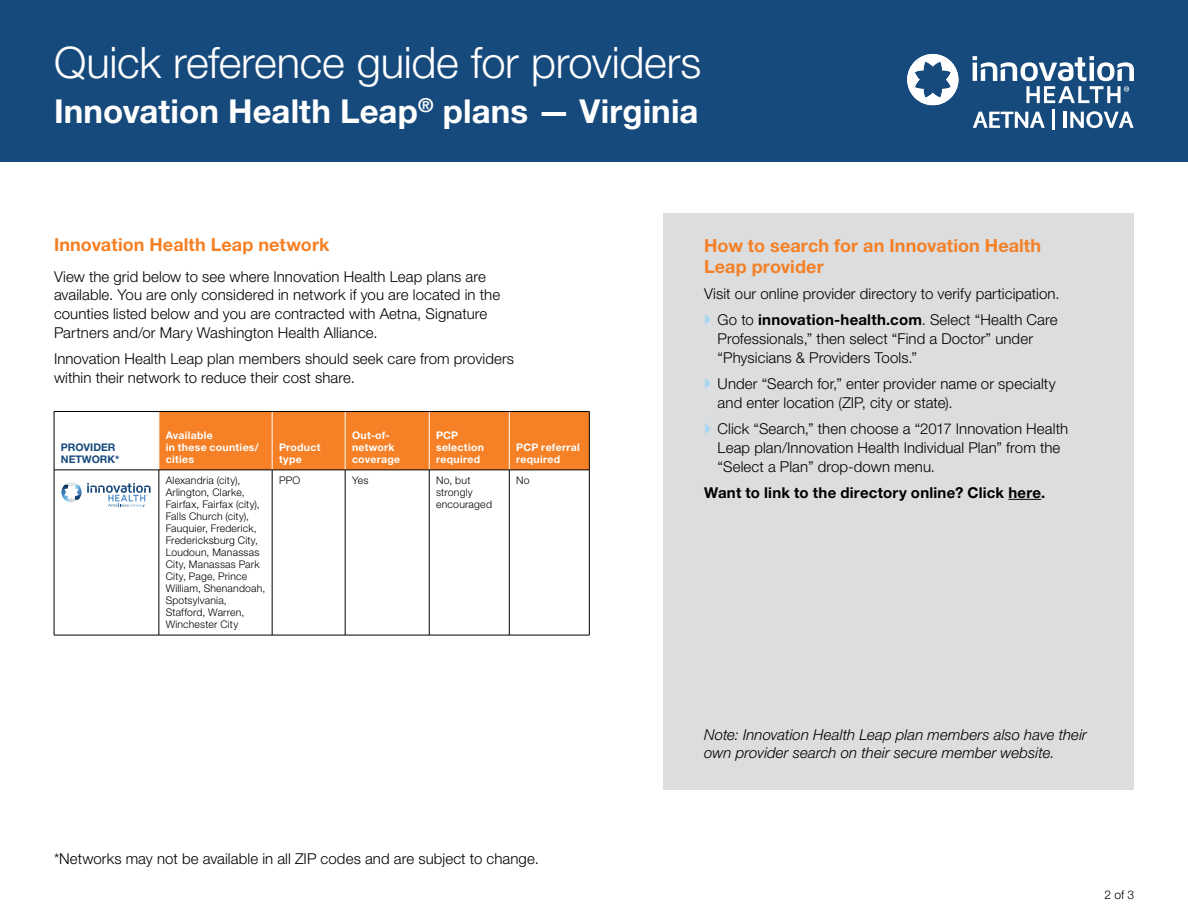
<style>
.page{position:relative;width:1188px;height:918px;background:#fff}
.page>*{position:absolute;margin:0;border:0;box-sizing:border-box;transform-origin:0 0}
.t1{font:300 43.5px "Helvetica Neue LT Std";letter-spacing:-.005em;color:#fff}
.t2{font:700 33px "Helvetica Neue LT Std";letter-spacing:.005em;color:#fff}
.t3{font:700 18px/21px "Helvetica Neue LT Std";letter-spacing:.005em;color:#f58025}
.t4{font:300 15px/18.8px "Helvetica Neue LT Std";letter-spacing:.005em;color:#000}
.t5{font:italic 300 15px/18.8px "Helvetica Neue LT Std";letter-spacing:.005em;color:#000}
.t6{font:700 15px "Helvetica Neue LT Std";letter-spacing:.015em;color:#000}
.t7{font:300 12px "Helvetica Neue LT Std";color:#000}
.t8{font:300 10.5px/12px "Helvetica Neue LT Std";letter-spacing:.02em;color:#000}
.t9{font:700 10.5px/12px "Helvetica Neue LT Std";letter-spacing:.03em;color:#fff}
.t10{font:700 10.5px/12px "Helvetica Neue LT Std";color:#174a7c}
.s1{font-weight:700}
</style>
<div class="page">
<div style="left:663px;top:213px;width:471px;height:576px;background:#dcddde"></div>
<div style="left:0;top:0;width:1188px;height:162px;background:#174a7c"></div>
<svg style="left:907px;top:54px;width:51px;height:51px"></svg>
<svg style="left:973px;top:112px;width:72px;height:16px"></svg>
<hr style="left:1053px;top:110px;width:2px;height:20px;background:#fff">
<hr style="left:1064px;top:112px;width:3px;height:16px;background:#fff">
<svg style="left:1070px;top:111px;width:64px;height:17px"></svg>
<svg style="left:973px;top:56px;width:161px;height:47px"></svg>
<hr style="left:1008px;top:499px;width:33px;height:1px;background:#000">
<svg style="left:55px;top:412px;width:534px;height:223px"></svg>
<div style="left:160px;top:412px;width:429px;height:58px;background:#f58025"></div>
<hr style="left:54px;top:470px;width:1px;height:165px;background:#000">
<hr style="left:159px;top:470px;width:1px;height:165px;background:#000">
<hr style="left:272px;top:470px;width:1px;height:165px;background:#000">
<hr style="left:345px;top:470px;width:1px;height:165px;background:#000">
<hr style="left:429px;top:470px;width:1px;height:165px;background:#000">
<hr style="left:509px;top:470px;width:1px;height:165px;background:#000">
<hr style="left:589px;top:470px;width:1px;height:165px;background:#000">
<hr style="left:159px;top:412px;width:1px;height:58px;background:#fff">
<hr style="left:345px;top:412px;width:1px;height:58px;background:#fff">
<hr style="left:429px;top:412px;width:1px;height:58px;background:#fff">
<hr style="left:509px;top:412px;width:1px;height:58px;background:#fff">
<hr style="left:272px;top:412px;width:1px;height:58px;background:#fff">
<hr style="left:54px;top:411px;width:105px;height:1px;background:#000">
<hr style="left:54px;top:412px;width:1px;height:58px;background:#000">
<hr style="left:159px;top:411px;width:113px;height:1px;background:#000">
<hr style="left:272px;top:411px;width:73px;height:1px;background:#000">
<hr style="left:345px;top:411px;width:84px;height:1px;background:#000">
<hr style="left:429px;top:411px;width:80px;height:1px;background:#000">
<hr style="left:509px;top:411px;width:80px;height:1px;background:#000">
<hr style="left:589px;top:412px;width:1px;height:58px;background:#000">
<hr style="left:54px;top:470px;width:105px;height:1px;background:#000">
<hr style="left:159px;top:470px;width:113px;height:1px;background:#000">
<hr style="left:272px;top:470px;width:73px;height:1px;background:#000">
<hr style="left:345px;top:470px;width:84px;height:1px;background:#000">
<hr style="left:429px;top:470px;width:80px;height:1px;background:#000">
<hr style="left:509px;top:470px;width:80px;height:1px;background:#000">
<hr style="left:54px;top:635px;width:105px;height:1px;background:#000">
<hr style="left:159px;top:635px;width:113px;height:1px;background:#000">
<hr style="left:272px;top:635px;width:73px;height:1px;background:#000">
<hr style="left:345px;top:635px;width:84px;height:1px;background:#000">
<hr style="left:429px;top:635px;width:80px;height:1px;background:#000">
<hr style="left:509px;top:635px;width:80px;height:1px;background:#000">
<svg style="left:61px;top:482px;width:90px;height:25px"></svg>
<svg style="left:705px;top:314px;width:6px;height:11px"></svg>
<svg style="left:705px;top:378px;width:6px;height:11px"></svg>
<svg style="left:705px;top:423px;width:6px;height:11px"></svg>
<h1 class="t1" style="left:54px;top:36px;width:649px">Quick reference guide for providers</h1>
<h2 class="t2" style="left:54px;top:91px;width:646px">Innovation Health Leap<sup>®</sup> plans — Virginia</h2>
<p class="t3" style="left:54px;top:233px;width:277px">Innovation Health Leap network</p>
<p class="t4" style="left:54px;top:267px;width:448px">View the grid below to see where Innovation Health Leap plans are available. You are only considered in network if you are located in the counties listed below and you are contracted with Aetna, Signature Partners and/or Mary Washington Health Alliance.</p>
<p class="t4" style="left:54px;top:349px;width:462px">Innovation Health Leap plan members should seek care from providers within their network to reduce their cost share.</p>
<p class="t10" style="left:61px;top:441px;width:60px">PROVIDER<br>NETWORK*</p>
<p class="t9" style="left:166px;top:429px;width:95px">Available<br>in these counties/ cities</p>
<p class="t9" style="left:279px;top:441px;width:43px">Product type</p>
<p class="t9" style="left:352px;top:429px;width:50px">Out-of&shy;network coverage</p>
<p class="t9" style="left:436px;top:429px;width:49px">PCP selection required</p>
<p class="t9" style="left:516px;top:441px;width:65px">PCP referral required</p>
<p class="t8" style="left:166px;top:474px;width:101px">Alexandria (city),<br>Arlington, Clarke,<br>Fairfax, Fairfax (city),<br>Falls Church (city),<br>Fauquier, Frederick,<br>Fredericksburg City,<br>Loudoun, Manassas<br>City, Manassas Park<br>City, Page, Prince<br>William, Shenandoah,<br>Spotsylvania,<br>Stafford, Warren,<br>Winchester City</p>
<p class="t8" style="left:279px;top:474px;width:23px">PPO</p>
<p class="t8" style="left:352px;top:474px;width:18px">Yes</p>
<p class="t8" style="left:436px;top:474px;width:57px">No, but strongly encouraged</p>
<p class="t8" style="left:516px;top:474px;width:15px">No</p>
<p class="t4" style="left:54px;top:849px;width:486px">*Networks may not be available in all ZIP codes and are subject to change.</p>
<p class="t3" style="left:704px;top:234px;width:339px">How to search for an Innovation Health<br>Leap provider</p>
<p class="t4" style="left:704px;top:280px;width:357px;line-height:26.2px;text-align:right">Visit our online provider directory to verify participation.<br>Go to <span class="s1">innovation-health.com</span>. Select “Health Care</p>
<p class="t4" style="left:718px;top:329px;width:317px">Professionals,” then select “Find a Doctor” under “Physicians &amp; Providers Tools.”</p>
<p class="t4" style="left:718px;top:374px;width:339px">Under “Search for,” enter provider name or specialty and enter location (ZIP, city or state).</p>
<p class="t4" style="left:718px;top:419px;width:352px">Click “Search,” then choose a “2017 Innovation Health<br>Leap plan/Innovation Health Individual Plan” from the “Select a Plan” drop-down menu.</p>
<p class="t6" style="left:704px;top:483px;width:343px">Want to link to the directory online? Click here.</p>
<p class="t5" style="left:704px;top:725px;width:384px">Note: Innovation Health Leap plan members also have their own provider search on their secure member website.</p>
<p class="t7" style="left:1104px;top:887px;width:31px">2 of 3</p>
</div>
